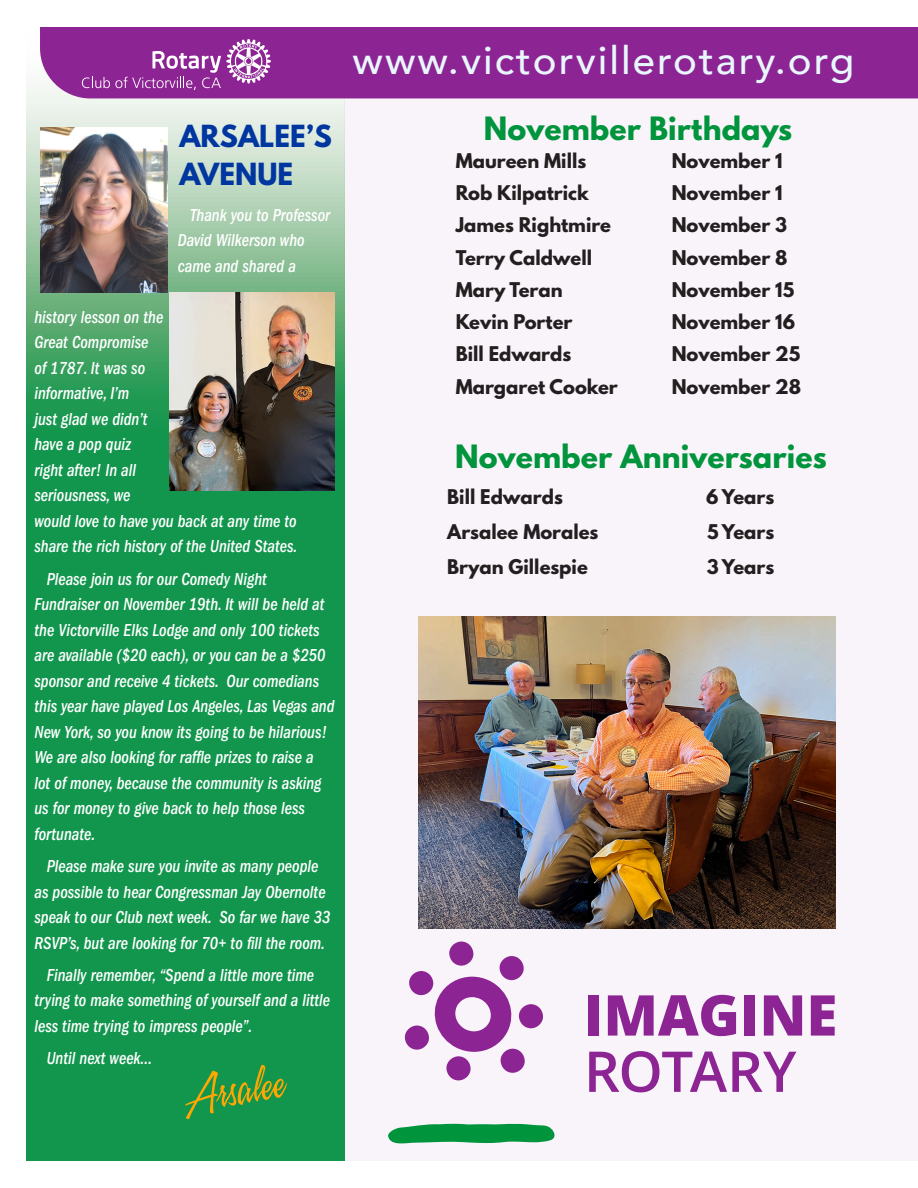
<style>
.page{position:relative;width:918px;height:1188px;background:#fff}
.page>*{position:absolute;margin:0;border:0;box-sizing:border-box;transform-origin:0 0}
.t1{font:500 39px "Avenir";letter-spacing:.05em;color:#e8f6fd}
.t2{font:700 28.5px "League Spartan";letter-spacing:.005em;color:#00943d}
.t3{font:700 27px "League Spartan";color:#0036a0}
.t4{font:italic 500 condensed 18px/25.5px "Franklin Gothic";color:#fff;scale:.91 1}
.t5{font:700 18px "League Spartan";color:#231f20}
</style>
<div class="page">
<div style="left:345px;top:27px;width:573px;height:1134px;background:#f9f4f9"></div>
<svg style="left:26px;top:86px;width:319px;height:1074px;background:#2ea05f"></svg>
<div style="left:40px;top:28px;width:878px;height:70px;background:#8d2493"></div>
<svg style="left:82px;top:39px;width:189px;height:51px;background:#9f47a4"></svg>
<svg style="left:434px;top:977px;width:83px;height:75px"></svg>
<div style="left:405px;top:1026px;width:24px;height:24px;background:#8d2493;border-radius:50%"></div>
<div style="left:409px;top:971px;width:25px;height:24px;background:#8d2493;border-radius:50%"></div>
<div style="left:449px;top:942px;width:25px;height:24px;background:#8d2493;border-radius:50%"></div>
<div style="left:499px;top:956px;width:25px;height:24px;background:#8d2493;border-radius:50%"></div>
<div style="left:519px;top:1004px;width:24px;height:24px;background:#8d2493;border-radius:50%"></div>
<div style="left:500px;top:1049px;width:25px;height:24px;background:#8d2493;border-radius:50%"></div>
<div style="left:446px;top:1056px;width:25px;height:24px;background:#8d2493;border-radius:50%"></div>
<svg style="left:388px;top:1124px;width:167px;height:19px;background:#1c9e52"></svg>
<div style="left:588px;top:995px;width:11px;height:41px;background:#8d2493"></div>
<svg style="left:608px;top:995px;width:128px;height:41px"></svg>
<div style="left:744px;top:995px;width:11px;height:41px;background:#8d2493"></div>
<svg style="left:764px;top:995px;width:38px;height:41px"></svg>
<svg style="left:811px;top:995px;width:24px;height:41px"></svg>
<svg style="left:589px;top:1051px;width:207px;height:41px"></svg>
<img style="left:40px;top:127px;width:127px;height:166px">
<svg style="left:185px;top:1065px;width:102px;height:54px;background:#3b983f"></svg>
<img style="left:170px;top:293px;width:165px;height:197px">
<img style="left:418px;top:616px;width:417px;height:313px">
<p class="t3" style="left:179px;top:115px;width:154px">ARSALEE’S</p>
<p class="t3" style="left:179px;top:153px;width:115px">AVENUE</p>
<p class="t4" style="left:178px;top:202px;width:169px;text-indent:12px">Thank you to Professor<br>David Wilkerson who came and shared a</p>
<p class="t4" style="left:34px;top:304px;width:290px">history lesson on the<br>Great Compromise<br>of 1787. It was so<br>informative, I’m<br>just glad we didn’t<br>have a pop quiz<br>right after! In all<br>seriousness, we<br>would love to have you back at any time to share the rich history of the United States.</p>
<p class="t4" style="left:34px;top:566px;width:331px;text-indent:12px">Please join us for our Comedy Night Fundraiser on November 19th. It will be held at the Victorville Elks Lodge and only 100 tickets are available ($20 each), or you can be a $250 sponsor and receive 4 tickets. Our comedians this year have played Los Angeles, Las Vegas and New York, so you know its going to be hilarious!<br>We are also looking for raffle prizes to raise a<br>lot of money, because the community is asking us for money to give back to help those less fortunate.</p>
<p class="t4" style="left:34px;top:854px;width:327px;text-align:center">Please make sure you invite as many people<br>as possible to hear Congressman Jay Obernolte speak to our Club next week. So far we have 33<br>RSVP’s, but are looking for 70+ to fill the room.</p>
<p class="t4" style="left:34px;top:962px;width:326px;text-indent:12px">Finally remember, “Spend a little more time trying to make something of yourself and a little less time trying to impress people”.</p>
<p class="t4" style="left:47px;top:1046px;width:118px">Until next week…</p>
<p class="t1" style="left:353px;top:27px;width:503px">www.victorvillerotary.org</p>
<p class="t2" style="left:484px;top:106px;width:310px">November Birthdays</p>
<p class="t5" style="left:456px;top:147px;width:132px">Maureen Mills</p>
<p class="t5" style="left:672px;top:147px;width:112px">November 1</p>
<p class="t5" style="left:456px;top:179px;width:134px">Rob Kilpatrick</p>
<p class="t5" style="left:672px;top:179px;width:112px">November 1</p>
<p class="t5" style="left:456px;top:211px;width:157px">James Rightmire</p>
<p class="t5" style="left:672px;top:211px;width:117px">November 3</p>
<p class="t5" style="left:456px;top:243px;width:138px">Terry Caldwell</p>
<p class="t5" style="left:672px;top:243px;width:117px">November 8</p>
<p class="t5" style="left:456px;top:276px;width:108px">Mary Teran</p>
<p class="t5" style="left:672px;top:276px;width:124px">November 15</p>
<p class="t5" style="left:456px;top:308px;width:118px">Kevin Porter</p>
<p class="t5" style="left:672px;top:308px;width:125px">November 16</p>
<p class="t5" style="left:456px;top:340px;width:117px">Bill Edwards</p>
<p class="t5" style="left:672px;top:340px;width:130px">November 25</p>
<p class="t5" style="left:456px;top:372px;width:164px">Margaret Cooker</p>
<p class="t5" style="left:672px;top:372px;width:131px">November 28</p>
<p class="t2" style="left:455px;top:434px;width:373px">November Anniversaries</p>
<p class="t5" style="left:447px;top:483px;width:117px">Bill Edwards</p>
<p class="t5" style="left:706px;top:483px;width:70px">6 Years</p>
<p class="t5" style="left:447px;top:518px;width:153px">Arsalee Morales</p>
<p class="t5" style="left:707px;top:518px;width:69px">5 Years</p>
<p class="t5" style="left:447px;top:553px;width:142px">Bryan Gillespie</p>
<p class="t5" style="left:707px;top:553px;width:69px">3 Years</p>
</div>
